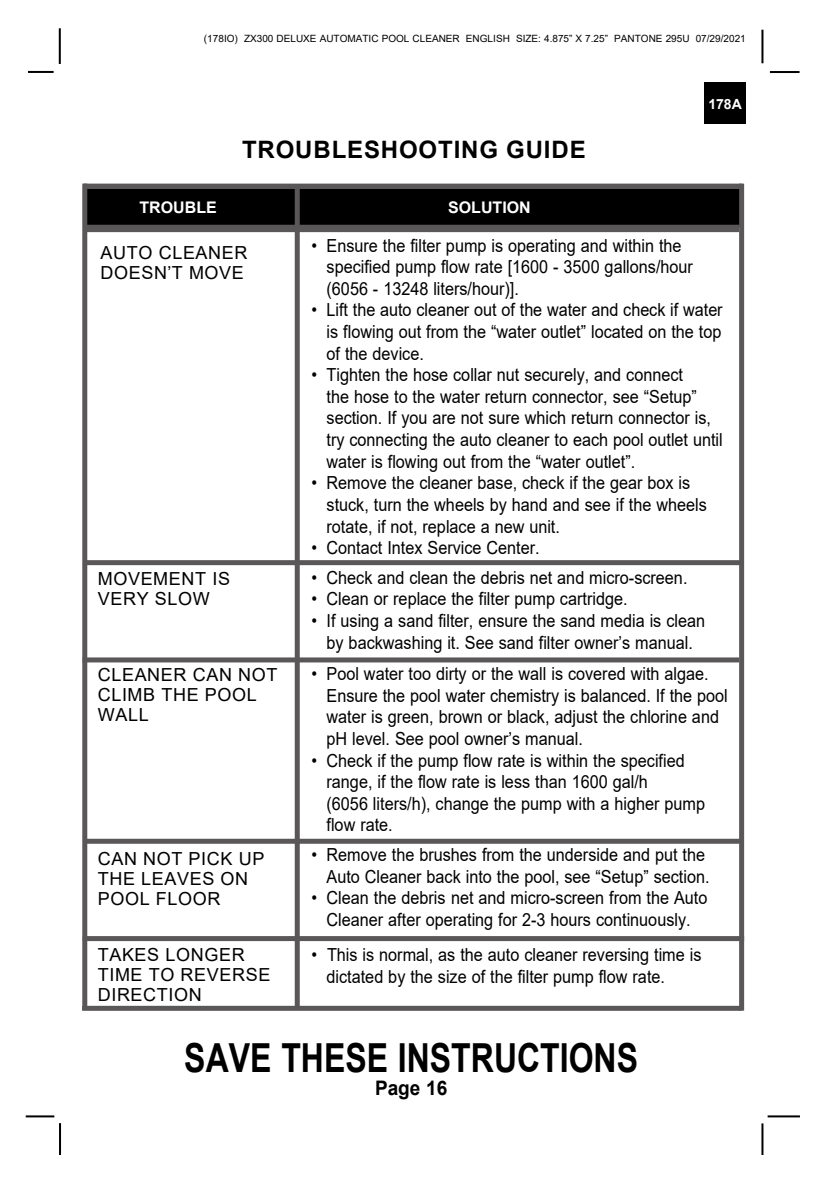
<style>
.page{position:relative;width:836px;height:1191px;background:#fff}
.page>*{position:absolute;margin:0;border:0;box-sizing:border-box;transform-origin:0 0}
.t1{font:700 40px "Arial";color:#000;scale:.8 1}
.t2{font:700 24px "Arial";letter-spacing:.035em;color:#000}
.t3{font:700 20px "Arial";color:#000;scale:.95 1}
.t4{font:18px/21.6px "Arial";color:#000;scale:.9 1}
.t5{font:18px/20px "Arial";letter-spacing:.035em;color:#000}
.t6{font:18px/20px "Arial";color:#000}
.t7{font:700 16px "Arial";color:#fff}
.t8{font:700 14px "Arial";color:#fff}
.t9{font:10px "Arial";color:#000}
</style>
<div class="page">
<hr style="left:767px;top:1115px;width:32px;height:2px;background:#000">
<hr style="left:769px;top:71px;width:30px;height:2px;background:#000">
<hr style="left:761px;top:30px;width:2px;height:33px;background:#000">
<hr style="left:761px;top:1123px;width:2px;height:32px;background:#000">
<hr style="left:28px;top:71px;width:26px;height:2px;background:#000">
<hr style="left:59px;top:28px;width:2px;height:36px;background:#000">
<hr style="left:59px;top:1123px;width:2px;height:32px;background:#000">
<hr style="left:26px;top:1115px;width:28px;height:2px;background:#000">
<div style="left:704px;top:83px;width:41px;height:41px;background:#000"></div>
<svg style="left:87px;top:184px;width:651px;height:6px;background:#4a4848"></svg>
<div style="left:86px;top:190px;width:655px;height:37px;background:#000"></div>
<div style="left:294px;top:184px;width:5px;height:825px;background:#595757"></div>
<div style="left:84px;top:225px;width:654px;height:7px;background:#595757"></div>
<div style="left:83px;top:657px;width:655px;height:5px;background:#595757"></div>
<div style="left:86px;top:560px;width:656px;height:5px;background:#595757"></div>
<div style="left:83px;top:838px;width:659px;height:5px;background:#595757"></div>
<div style="left:83px;top:936px;width:660px;height:5px;background:#595757"></div>
<div style="left:82px;top:1005px;width:659px;height:5px;background:#595757"></div>
<div style="left:82px;top:184px;width:5px;height:822px;background:#595757"></div>
<svg style="left:738px;top:184px;width:5px;height:826px;fill:#595757"></svg>
<p class="t9" style="left:204px;top:31px;width:543px">(178IO) ZX300 DELUXE AUTOMATIC POOL CLEANER ENGLISH SIZE: 4.875” X 7.25” PANTONE 295U 07/29/2021</p>
<h2 class="t2" style="left:242px;top:133px;width:345px">TROUBLESHOOTING GUIDE</h2>
<p class="t8" style="left:708px;top:94px;width:35px">178A</p>
<p class="t7" style="left:139px;top:196px;width:79px">TROUBLE</p>
<p class="t7" style="left:448px;top:196px;width:84px">SOLUTION</p>
<p class="t4" style="left:326px;top:234px;width:408px;text-indent:-15px">• Ensure the filter pump is operating and within the specified pump flow rate [1600 - 3500 gallons/hour (6056 - 13248 liters/hour)].</p>
<p class="t4" style="left:326px;top:299px;width:441px;text-align:justify;text-indent:-15px">• Lift the auto cleaner out of the water and check if water is flowing out from the “water outlet” located on the top of the device.</p>
<p class="t4" style="left:326px;top:364px;width:441px;text-indent:-15px">• Tighten the hose collar nut securely, and connect<br>the hose to the water return connector, see “Setup” section. If you are not sure which return connector is, try connecting the auto cleaner to each pool outlet until water is flowing out from the “water outlet”.</p>
<p class="t4" style="left:326px;top:472px;width:424px;text-indent:-15px">• Remove the cleaner base, check if the gear box is stuck, turn the wheels by hand and see if the wheels rotate, if not, replace a new unit.</p>
<p class="t4" style="left:311px;top:537px;width:255px">• Contact I ntex Service Center.</p>
<p class="t4" style="left:311px;top:566px;width:419px">• Check and clean the debris net and micro-screen.</p>
<p class="t4" style="left:311px;top:588px;width:352px">• Clean or replace the filter pump cartridge.</p>
<p class="t4" style="left:311px;top:609px;width:438px;text-align:center">• If using a sand filter, ensure the sand media is clean by backwashing it. See sand filter owner’s manual.</p>
<p class="t4" style="left:326px;top:663px;width:447px;text-indent:-15px">• Pool water too dirty or the wall is covered with algae.<br>Ensure the pool water chemistry is balanced. If the pool water is green, brown or black, adjust the chlorine and pH level. See pool owner’s manual.</p>
<p class="t4" style="left:326px;top:749px;width:422px;text-indent:-15px">• Check if the pump flow rate is within the specified range, if the flow rate is less than 1600 gal/h<br>(6056 liters/h), change the pump with a higher pump flow rate.</p>
<p class="t4" style="left:311px;top:843px;width:443px;text-align:right">• Remove the brushes from the underside and put the<br>Auto Cleaner back into the pool, see “Setup” section.</p>
<p class="t4" style="left:311px;top:887px;width:441px">• Clean the debris net and micro-screen from the Auto<br>Cleaner after operating for 2-3 hours continuously.</p>
<p class="t4" style="left:326px;top:944px;width:418px;text-indent:-15px">• This is normal, as the auto cleaner reversing time is dictated by the size of the filter pump flow rate.</p>
<p class="t5" style="left:101px;top:242px;width:148px">AUTO Cleaner doesn’t move</p>
<p class="t5" style="left:98px;top:568px;width:134px">movement is ve ry slow</p>
<p class="t6" style="left:98px;top:664px;width:181px">CLEANER CAN NOT<br>CLIM</p>
<p class="t6" style="left:98px;top:684px;width:121px;text-indent:46px">B THE POOL<br>WALL</p>
<p class="t5" style="left:98px;top:848px;width:168px">CAN NOT pick up theLeave</p>
<p class="t5" style="left:98px;top:868px;width:152px;text-indent:105px">s on pool floor</p>
<p class="t5" style="left:98px;top:944px;width:148px">Takes longe r time to reve</p>
<p class="t6" style="left:232px;top:964px;width:37px">rse</p>
<p class="t5" style="left:98px;top:984px;width:106px">direction</p>
<h1 class="t1" style="left:184px;top:1030px;width:568px">SAVE THESE INSTRUCTIONS</h1>
<p class="t3" style="left:375px;top:1074px;width:78px">Page 16</p>
</div>
